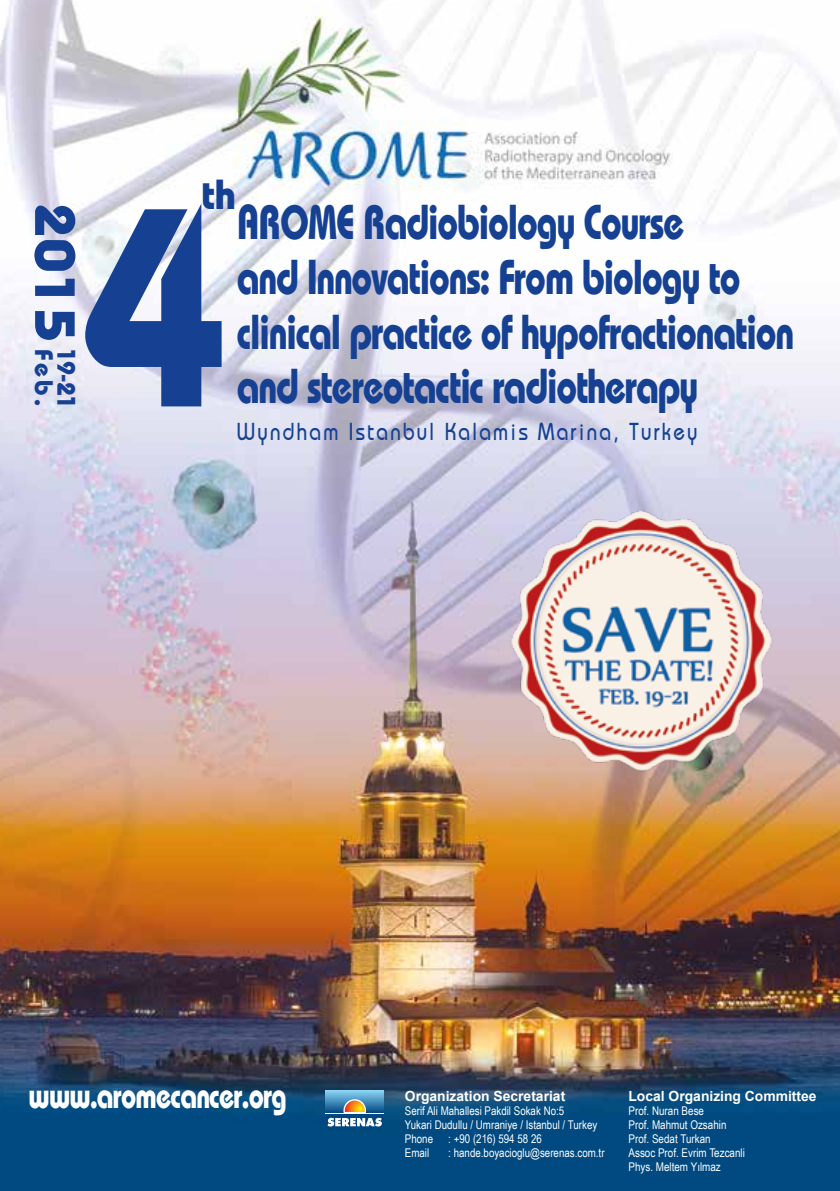
<style>
.page{position:relative;width:840px;height:1191px;background:#fff}
.page>*{position:absolute;margin:0;border:0;box-sizing:border-box;transform-origin:0 0}
.t1{font:268.8px "Bahamas Bold T.";color:#164193;scale:.91 1}
.t2{font:53.4px "Bahamas Bold T.";color:#164193;scale:1.11 1}
.t3{font:45.6px/54.8px "Bahamas Bold T.";letter-spacing:-.03em;color:#164193;scale:.77 1}
.t4{font:39.2px "Bahamas Bold T.";color:#164193}
.t5{font:33.4px "Bahamas Bold T.";letter-spacing:-.03em;color:#fff;scale:.77 1}
.t6{font:23.8px "Bahamas Bold T.";letter-spacing:.045em;color:#164193}
.t7{font:23.4px "Bahamas T.";letter-spacing:.12em;color:#164193;scale:.84 1}
.t8{font:700 14px "Arial";color:#fff}
.t9{font:12px/14px "Arial Narrow";color:#fff}
</style>
<div class="page">
<img style="left:0;top:0;width:839px;height:1191px">
<div style="left:325px;top:1090px;width:58px;height:22px;background:linear-gradient(to bottom,#8cd5f6,#0e568d)"></div>
<svg style="left:325px;top:1113px;width:58px;height:16px"></svg>
<svg style="left:327px;top:1099px;width:54px;height:27px"></svg>
<img style="left:443px;top:466px;width:396px;height:327px">
<h2 class="t2" style="left:90px;top:203px;width:127px;rotate:90deg">2015</h2>
<h3 class="t6" style="left:59px;top:349px;width:59px;rotate:90deg">Feb.</h3>
<h3 class="t6" style="left:82px;top:348px;width:62px;rotate:90deg">19-21</h3>
<h3 class="t4" style="left:201px;top:169px;width:36px">th</h3>
<h1 class="t1" style="left:83px;top:132px;width:160px">4</h1>
<h3 class="t3" style="left:237px;top:194px;width:725px">AROME Radiobiology Course<br>and Innovations: From biology to clinical practice of hypofractionation and stereotactic radiotherapy</h3>
<h3 class="t7" style="left:237px;top:417px;width:549px">Wyndham Istanbul Kalamis Marina, Turkey</h3>
<h3 class="t5" style="left:29px;top:1073px;width:336px">www.aromecancer.org</h3>
<p class="t8" style="left:404px;top:1086px;width:162px">Organization Secretariat</p>
<p class="t9" style="left:404px;top:1102px;width:194px">Serif Ali Mahallesi Pakdil Sokak No:5<br>Yukari Dudullu / Umraniye / Istanbul / Turkey<br>Phone</p>
<p class="t9" style="left:448px;top:1130px;width:95px">: +90 (216) 594 58 26</p>
<p class="t9" style="left:404px;top:1145px;width:26px">Email</p>
<p class="t9" style="left:448px;top:1145px;width:158px">: hande.boyacioglu@serenas.com.tr</p>
<p class="t8" style="left:628px;top:1086px;width:189px">Local Organizing Committee</p>
<p class="t9" style="left:628px;top:1102px;width:118px">Prof. Nuran Bese<br>Prof. Mahmut Ozsahin<br>Prof. Sedat Turkan<br>Assoc Prof. Evrim Tezcanli<br>Phys. Meltem Yılmaz</p>
</div>
